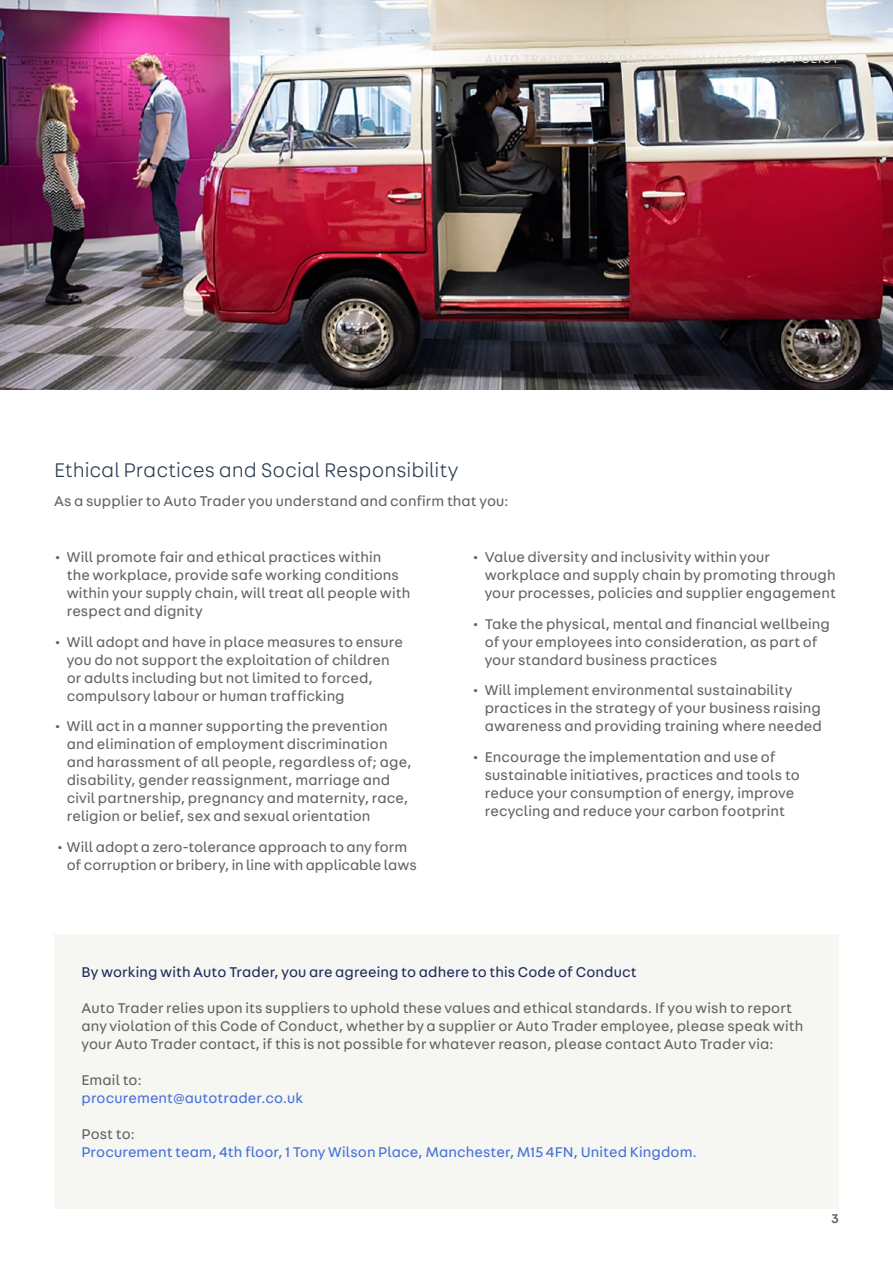
<style>
.page{position:relative;width:893px;height:1263px;background:#fff}
.page>*{position:absolute;margin:0;border:0;box-sizing:border-box;transform-origin:0 0}
.t1{font:300 21px "AT Fabriga";color:#2c3c53}
.t2{font:15px/18px "AT Fabriga";letter-spacing:.005em;color:#636466}
.t3{font:15px "AT Fabriga";letter-spacing:.005em;color:#4673d7}
.t4{font:15px "AT Fabriga";letter-spacing:.005em;color:#222b5e}
.t5{font:500 13.5px "AT Fabriga";color:#636466}
.t6{font:12px "AT Fabriga";letter-spacing:.085em;color:#dddcd4}
</style>
<div class="page">
<img style="left:0;top:0;width:893px;height:389px">
<div style="left:54px;top:934px;width:785px;height:275px;background:#f6f6f3"></div>
<p class="t6" style="left:485px;top:51px;width:355px">AUTO TRADER THIRD PARTY RISK MANAGEMENT POLICY</p>
<h1 class="t1" style="left:54px;top:457px;width:406px">Ethical Practices and Social Responsibility</h1>
<p class="t2" style="left:54px;top:491px;width:456px">As a supplier to Auto Trader you understand and confirm that you:</p>
<p class="t2" style="left:67px;top:547px;width:345px;text-indent:-13px">• Will promote fair and ethical practices within<br>the workplace, provide safe working conditions within your supply chain, will treat all people with respect and dignity</p>
<p class="t2" style="left:67px;top:632px;width:338px;text-indent:-13px">• Will adopt and have in place measures to ensure you do not support the exploitation of children or adults including but not limited to forced, compulsory labour or human trafficking</p>
<p class="t2" style="left:67px;top:717px;width:346px;text-indent:-13px">• Will act in a manner supporting the prevention and elimination of employment discrimination and harassment of all people, regardless of; age, disability, gender reassignment, marriage and civil partnership, pregnancy and maternity, race, religion or belief, sex and sexual orientation</p>
<p class="t2" style="left:67px;top:838px;width:352px;text-indent:-10px">• Will adopt a zero-tolerance approach to any form of corruption or bribery, in line with applicable laws</p>
<p class="t2" style="left:485px;top:547px;width:353px;text-indent:-13px">• Value diversity and inclusivity within your workplace and supply chain by promoting through your processes, policies and supplier engagement</p>
<p class="t2" style="left:485px;top:614px;width:347px;text-indent:-13px">• Take the physical, mental and financial wellbeing of your employees into consideration, as part of your standard business practices</p>
<p class="t2" style="left:485px;top:681px;width:339px;text-indent:-13px">• Will implement environmental sustainability practices in the strategy of your business raising awareness and providing training where needed</p>
<p class="t2" style="left:485px;top:748px;width:317px;text-indent:-13px">• Encourage the implementation and use of sustainable initiatives, practices and tools to reduce your consumption of energy, improve recycling and reduce your carbon footprint</p>
<p class="t4" style="left:81px;top:962px;width:557px">By working with Auto Trader, you are agreeing to adhere to this Code of Conduct</p>
<p class="t2" style="left:81px;top:998px;width:723px">Auto Trader relies upon its suppliers to uphold these values and ethical standards. If you wish to report any violation of this Code of Conduct, whether by a supplier or Auto Trader employee, please speak with your Auto Trader contact, if this is not possible for whatever reason, please contact Auto Trader via:</p>
<p class="t2" style="left:81px;top:1070px;width:62px">Email to:</p>
<p class="t3" style="left:81px;top:1088px;width:223px">procurement@autotrader.co.uk</p>
<p class="t2" style="left:81px;top:1124px;width:55px">Post to:</p>
<p class="t3" style="left:81px;top:1142px;width:617px">Procurement team, 4th floor, 1 Tony Wilson Place, Manchester, M15 4FN, United Kingdom.</p>
<p class="t5" style="left:832px;top:1210px;width:9px">3</p>
</div>
